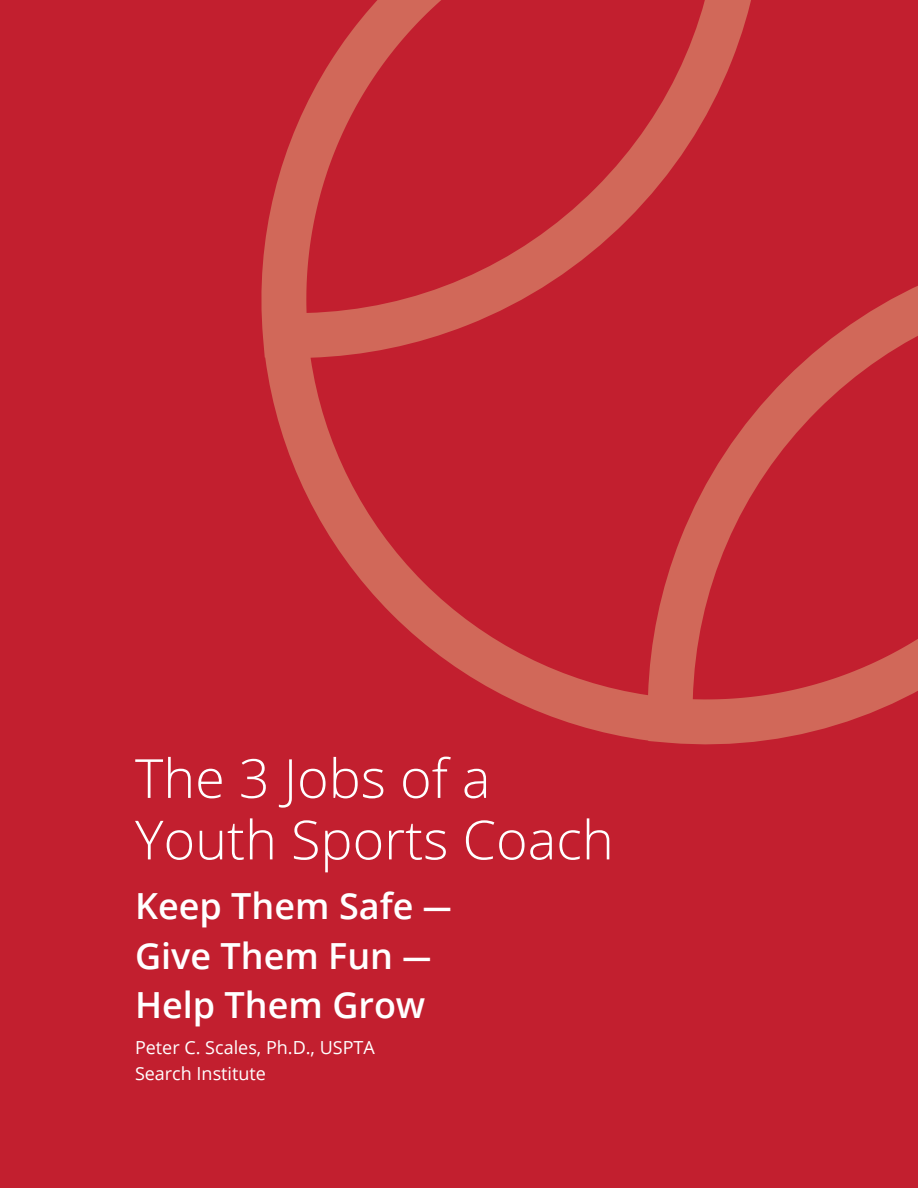
<style>
.page{position:relative;width:918px;height:1188px;background:#c21f2f}
.page>*{position:absolute;margin:0;border:0;box-sizing:border-box;transform-origin:0 0}
.subhed_1{font:300 54px/61.5px "Open Sans";color:#fff}
.subhed_1-2{font:600 36px/49.5px "Open Sans";color:#fff}
.t1{font:18px "Open Sans";color:#fff}
</style>
<div class="page">
<svg style="left:261px;top:0;width:657px;height:745px"></svg>
<p class="subhed_1" style="left:135px;top:746px;width:480px">The 3 Jobs of a<br>Youth Sports Coach</p>
<p class="subhed_1-2" style="left:135px;top:881px;width:318px">Keep Them Safe —<br>Give Them Fun —<br>Help Them Grow</p>
<p class="t1" style="left:135px;top:1036px;width:241px">Peter C. Scales, Ph.D., USPTA</p>
<p class="t1" style="left:135px;top:1061px;width:133px">Search Institute</p>
</div>
